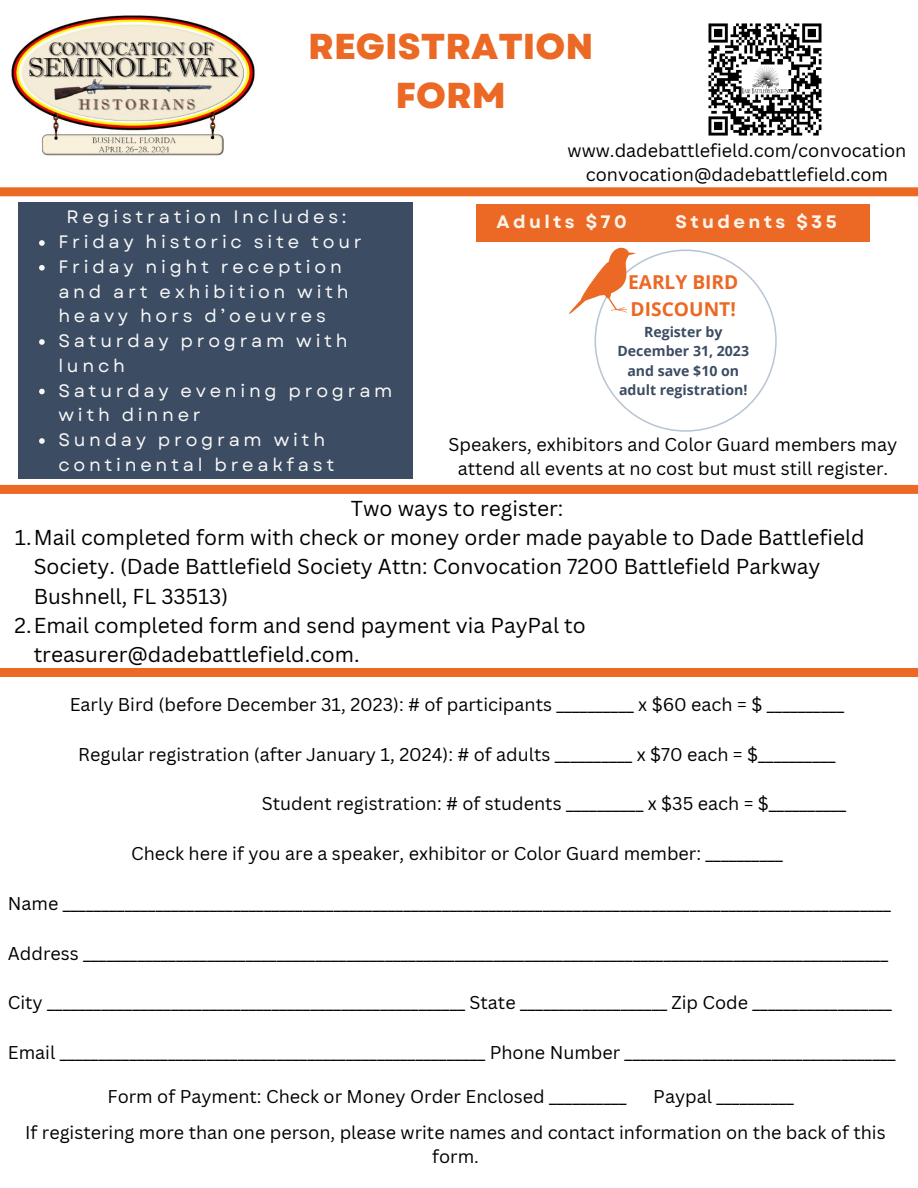
<style>
.page{position:relative;width:918px;height:1188px;background:#fff}
.page>*{position:absolute;margin:0;border:0;box-sizing:border-box;transform-origin:0 0}
.t1{font:800 36px/49.5px "Garet";color:#eb6924;text-align:center}
.t2{font:21px "Canva Sans";color:#000}
.t3{font:700 19.2px/26.7px "Open Sans";color:#eb6924}
.t4{font:18px/24.8px "Canva Sans";color:#000;text-align:center}
.t5{font:18px/24.8px "Garet";letter-spacing:.205em;color:#f8f8f8}
.t6{font:700 18px "Garet";letter-spacing:.185em;color:#fcf4ea}
.t7{font:700 14.1px/19.5px "Open Sans";color:#3c4c63;text-align:center}
</style>
<div class="page">
<img style="left:11px;top:15px;width:244px;height:141px">
<img style="left:708px;top:23px;width:114px;height:113px">
<div style="left:476px;top:205px;width:393px;height:37px;background:#eb6924"></div>
<div style="left:18px;top:202px;width:394px;height:276px;background:#3c4c63"></div>
<svg style="left:39px;top:240px;width:6px;height:6px"></svg>
<svg style="left:39px;top:265px;width:6px;height:6px"></svg>
<svg style="left:39px;top:339px;width:6px;height:6px"></svg>
<svg style="left:39px;top:389px;width:6px;height:5px"></svg>
<svg style="left:39px;top:438px;width:6px;height:6px"></svg>
<svg style="left:569px;top:248px;width:208px;height:184px"></svg>
<div style="left:0;top:485px;width:918px;height:9px;background:#eb6924"></div>
<div style="left:0;top:668px;width:918px;height:9px;background:#eb6924"></div>
<div style="left:0;top:187px;width:918px;height:9px;background:#eb6924"></div>
<h1 class="t1" style="left:308px;top:22px;width:287px">REGISTRATION<br>FORM</h1>
<p class="t5" style="left:66px;top:205px;width:282px">Registration Includes:</p>
<p class="t5" style="left:58px;top:229px;width:336px">Friday historic site tour<br>Friday night reception<br>and art exhibition with heavy hors d’oeuvres<br>Saturday program with lunch<br>Saturday evening program with dinner<br>Sunday program with continental breakfast</p>
<p class="t4" style="left:568px;top:137px;width:340px">www.dadebattlefield.com/convocation convocation@dadebattlefield.com</p>
<p class="t6" style="left:497px;top:209px;width:132px">Adults $70</p>
<p class="t6" style="left:676px;top:209px;width:163px">Students $35</p>
<p class="t3" style="left:628px;top:268px;width:112px">EARLY BIRD<br>DISCOUNT!</p>
<p class="t7" style="left:617px;top:322px;width:133px">Register by<br>December 31, 2023 and save $10 on adult registration!</p>
<p class="t4" style="left:449px;top:431px;width:450px">Speakers, exhibitors and Color Guard members may attend all events at no cost but must still register.</p>
<p class="t2" style="left:351px;top:494px;width:214px">Two ways to register:</p>
<p class="t2" style="left:15px;top:523px;width:851px">1.Mail completed form with check or money order made payable to Dade Battlefield</p>
<p class="t2" style="left:34px;top:552px;width:788px">Society. (Dade Battlefield Society Attn: Convocation 7200 Battlefield Parkway</p>
<p class="t2" style="left:34px;top:581px;width:196px">Bushnell, FL 33513)</p>
<p class="t2" style="left:15px;top:611px;width:573px">2.Email completed form and send payment via PayPal to</p>
<p class="t2" style="left:34px;top:640px;width:327px">treasurer@dadebattlefield.com.</p>
<p class="t4" style="left:70px;top:692px;width:776px">Early Bird (before December 31, 2023): # of participants __________ x $60 each = $ __________</p>
<p class="t4" style="left:78px;top:741px;width:759px">Regular registration (after January 1, 2024): # of adults __________ x $70 each = $__________</p>
<p class="t4" style="left:262px;top:791px;width:586px">Student registration: # of students __________ x $35 each = $__________</p>
<p class="t4" style="left:131px;top:840px;width:653px">Check here if you are a speaker, exhibitor or Color Guard member: __________</p>
<p class="t4" style="left:8px;top:891px;width:885px">Name ___________________________________________________________________________________________________________</p>
<p class="t4" style="left:8px;top:940px;width:882px">Address ________________________________________________________________________________________________________</p>
<p class="t4" style="left:8px;top:990px;width:886px">City ______________________________________________________ State ___________________ Zip Code __________________</p>
<p class="t4" style="left:8px;top:1039px;width:889px">Email _______________________________________________________ Phone Number ___________________________________</p>
<p class="t4" style="left:108px;top:1084px;width:521px">Form of Payment: Check or Money Order Enclosed __________</p>
<p class="t4" style="left:653px;top:1084px;width:142px">Paypal __________</p>
<p class="t4" style="left:25px;top:1119px;width:862px">If registering more than one person, please write names and contact information on the back of this form.</p>
</div>
